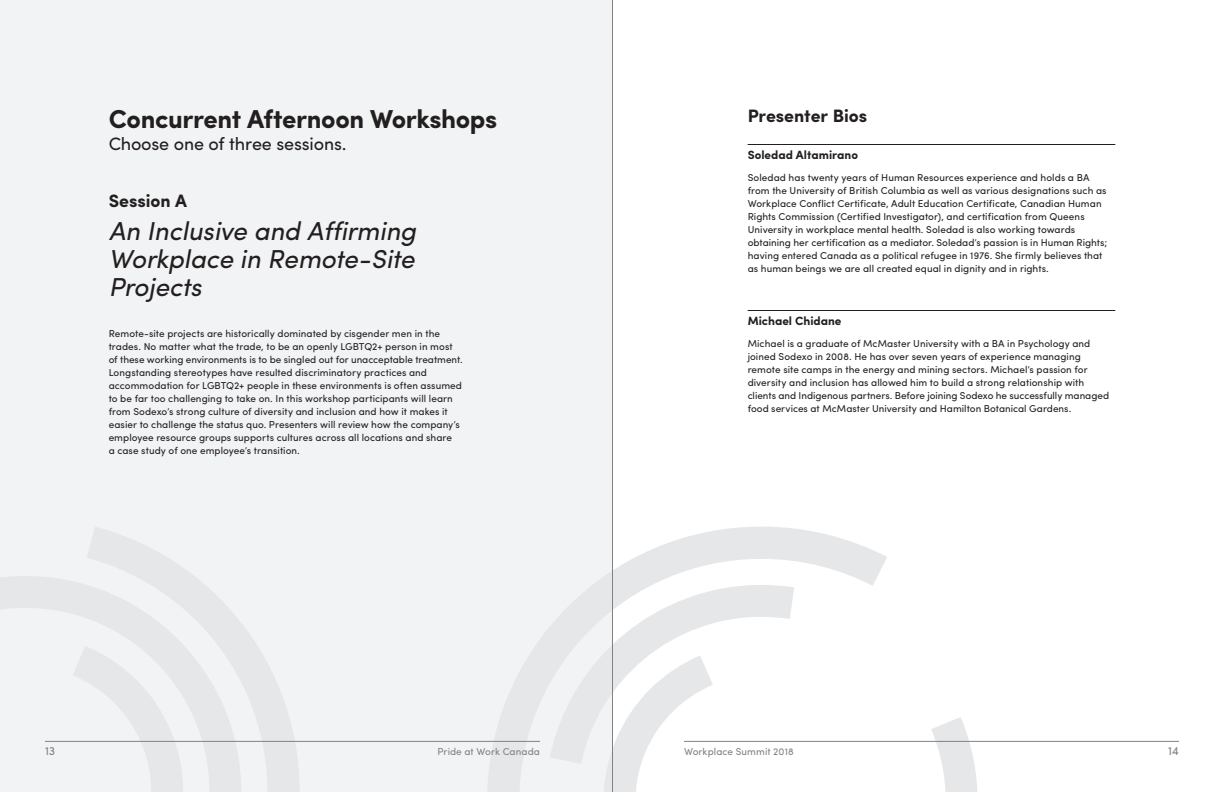
<style>
.page{position:relative;width:1224px;height:792px;background:#fff}
.page>*{position:absolute;margin:0;border:0;box-sizing:border-box;transform-origin:0 0}
.Body{font:italic 26px/28px "Sofia Pro";letter-spacing:-.005em;color:#231f20;text-align:justify}
.Body-2{font:700 26px "Sofia Pro";letter-spacing:-.015em;color:#231f20}
.Body-3{font:18px "Sofia Pro";letter-spacing:-.01em;color:#231f20}
.Body-4{font:700 18px "Sofia Pro";color:#231f20}
.t1{font:700 12px "Sofia Pro";color:#231f20}
.t2{font:12px "Sofia Pro";color:#808285}
.Body-5{font:10px/13px "Sofia Pro";letter-spacing:.005em;color:#231f20}
.t3{font:10px "Sofia Pro";letter-spacing:.005em;color:#808285}
</style>
<div class="page">
<div style="left:0;top:0;width:612px;height:792px;background:#f2f3f4"></div>
<svg style="left:487px;top:527px;width:515px;height:265px"></svg>
<svg style="left:528px;top:569px;width:466px;height:223px"></svg>
<svg style="left:87px;top:527px;width:213px;height:265px"></svg>
<svg style="left:0;top:560px;width:257px;height:232px"></svg>
<hr style="left:748px;top:144px;width:367px;height:1px;background:#231f20">
<hr style="left:748px;top:310px;width:367px;height:1px;background:#231f20">
<hr style="left:45px;top:741px;width:495px;height:1px;background:#808285">
<hr style="left:684px;top:741px;width:495px;height:1px;background:#808285">
<hr style="left:612px;top:0;width:1px;height:792px;background:#808285">
<p class="Body-2" style="left:109px;top:99px;width:390px">Concurrent Afternoon Workshops</p>
<p class="Body-3" style="left:109px;top:130px;width:239px">Choose one of three sessions.</p>
<p class="Body-4" style="left:109px;top:187px;width:80px">Session A</p>
<p class="Body" style="left:109px;top:215px;width:309px">An Inclusive and Affirming Workplace in Remote-Site Projects</p>
<p class="Body-5" style="left:109px;top:326px;width:355px">Remote-site projects are historically dominated by cisgender men in the trades. No matter what the trade, to be an openly LGBTQ2+ person in most of these working environments is to be singled out for unacceptable treatment.<br>Longstanding stereotypes have resulted discriminatory practices and accommodation for LGBTQ2+ people in these environments is often assumed to be far too challenging to take on. In this workshop participants will learn from Sodexo’s strong culture of diversity and inclusion and how it makes it easier to challenge the status quo. Presenters will review how the company’s employee resource groups supports cultures across all locations and share<br>a case study of one employee’s transition.</p>
<p class="Body-4" style="left:748px;top:101px;width:121px">Presenter Bios</p>
<p class="t1" style="left:748px;top:145px;width:112px">Soledad Altamirano</p>
<p class="Body-5" style="left:748px;top:170px;width:361px">Soledad has twenty years of Human Resources experience and holds a BA from the University of British Columbia as well as various designations such as Workplace Conflict Certificate, Adult Education Certificate, Canadian Human Rights Commission (Certified Investigator), and certification from Queens University in workplace mental health. Soledad is also working towards obtaining her certification as a mediator. Soledad’s passion is in Human Rights; having entered Canada as a political refugee in 1976. She firmly believes that as human beings we are all created equal in dignity and in rights.</p>
<p class="t1" style="left:748px;top:311px;width:95px">Michael Chidane</p>
<p class="Body-5" style="left:748px;top:336px;width:363px">Michael is a graduate of McMaster University with a BA in Psychology and joined Sodexo in 2008. He has over seven years of experience managing remote site camps in the energy and mining sectors. Michael’s passion for diversity and inclusion has allowed him to build a strong relationship with clients and Indigenous partners. Before joining Sodexo he successfully managed food services at McMaster University and Hamilton Botanical Gardens.</p>
<p class="t2" style="left:45px;top:742px;width:12px">13</p>
<p class="t3" style="left:438px;top:744px;width:104px">Pride at Work Canada</p>
<p class="t3" style="left:684px;top:744px;width:111px">Workplace Summit 2018</p>
<p class="t2" style="left:1168px;top:742px;width:12px">14</p>
</div>
